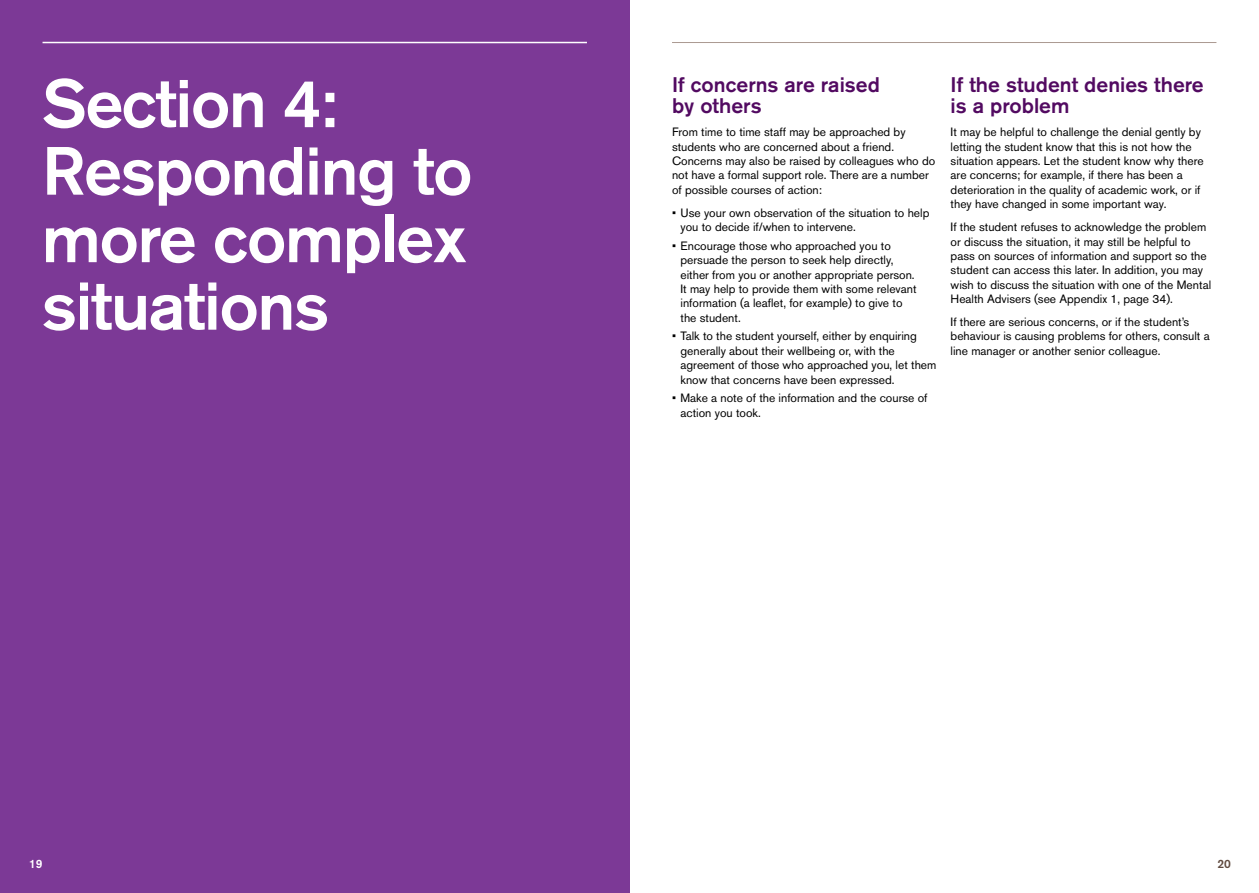
<style>
.page{position:relative;width:1259px;height:893px;background:#fff}
.page>*{position:absolute;margin:0;border:0;box-sizing:border-box;transform-origin:0 0}
.t1{font:500 67.5px/67.5px "Akzidenz Grotesk BE";letter-spacing:-.02em;color:#fff}
.t2{font:500 21px/21px "Akzidenz Grotesk BE";color:#520a61}
.t3{font:12px/14.4px "Akzidenz Grotesk BE";color:#000}
.t4{font:500 12px "Akzidenz Grotesk BE";color:#fff}
.t5{font:500 12px "Akzidenz Grotesk BE";color:#604b40}
</style>
<div class="page">
<div style="left:0;top:0;width:629px;height:893px;background:#7c3996"></div>
<hr style="left:672px;top:42px;width:544px;height:1px;background:#ab9a91">
<hr style="left:43px;top:42px;width:544px;height:1px;background:#fff">
<p class="t1" style="left:42px;top:68px;width:432px">Section 4:<br>Responding to more complex situations</p>
<p class="t2" style="left:672px;top:74px;width:209px">If concerns are raised by others</p>
<p class="t3" style="left:672px;top:125px;width:265px">From time to time staff may be approached by students who are concerned about a friend.<br>Concerns may also be raised by colleagues who do not have a formal support role. There are a number of possible courses of action:</p>
<p class="t3" style="left:680px;top:205px;width:250px;text-indent:-9px">• Use your own observation of the situation to help you to decide if/when to intervene.</p>
<p class="t3" style="left:680px;top:238px;width:238px;text-indent:-9px">• Encourage those who approached you to persuade the person to seek help directly, either from you or another appropriate person.<br>It may help to provide them with some relevant information (a leaflet, for example) to give to the student.</p>
<p class="t3" style="left:680px;top:329px;width:257px;text-indent:-9px">• Talk to the student yourself, either by enquiring generally about their wellbeing or, with the agreement of those who approached you, let them know that concerns have been expressed.</p>
<p class="t3" style="left:680px;top:391px;width:248px;text-indent:-9px">• Make a note of the information and the course of action you took.</p>
<p class="t2" style="left:950px;top:74px;width:254px">If the student denies there is a problem</p>
<p class="t3" style="left:950px;top:125px;width:255px">It may be helpful to challenge the denial gently by letting the student know that this is not how the situation appears. Let the student know why there are concerns; for example, if there has been a deterioration in the quality of academic work, or if they have changed in some important way.</p>
<p class="t3" style="left:950px;top:220px;width:262px">If the student refuses to acknowledge the problem or discuss the situation, it may still be helpful to pass on sources of information and support so the student can access this later. In addition, you may wish to discuss the situation with one of the Mental Health Advisers (see Appendix 1, page 34).</p>
<p class="t3" style="left:950px;top:315px;width:261px">If there are serious concerns, or if the student’s behaviour is causing problems for others, consult a line manager or another senior colleague.</p>
<p class="t4" style="left:29px;top:856px;width:15px">19</p>
<p class="t5" style="left:1217px;top:856px;width:15px">20</p>
</div>
